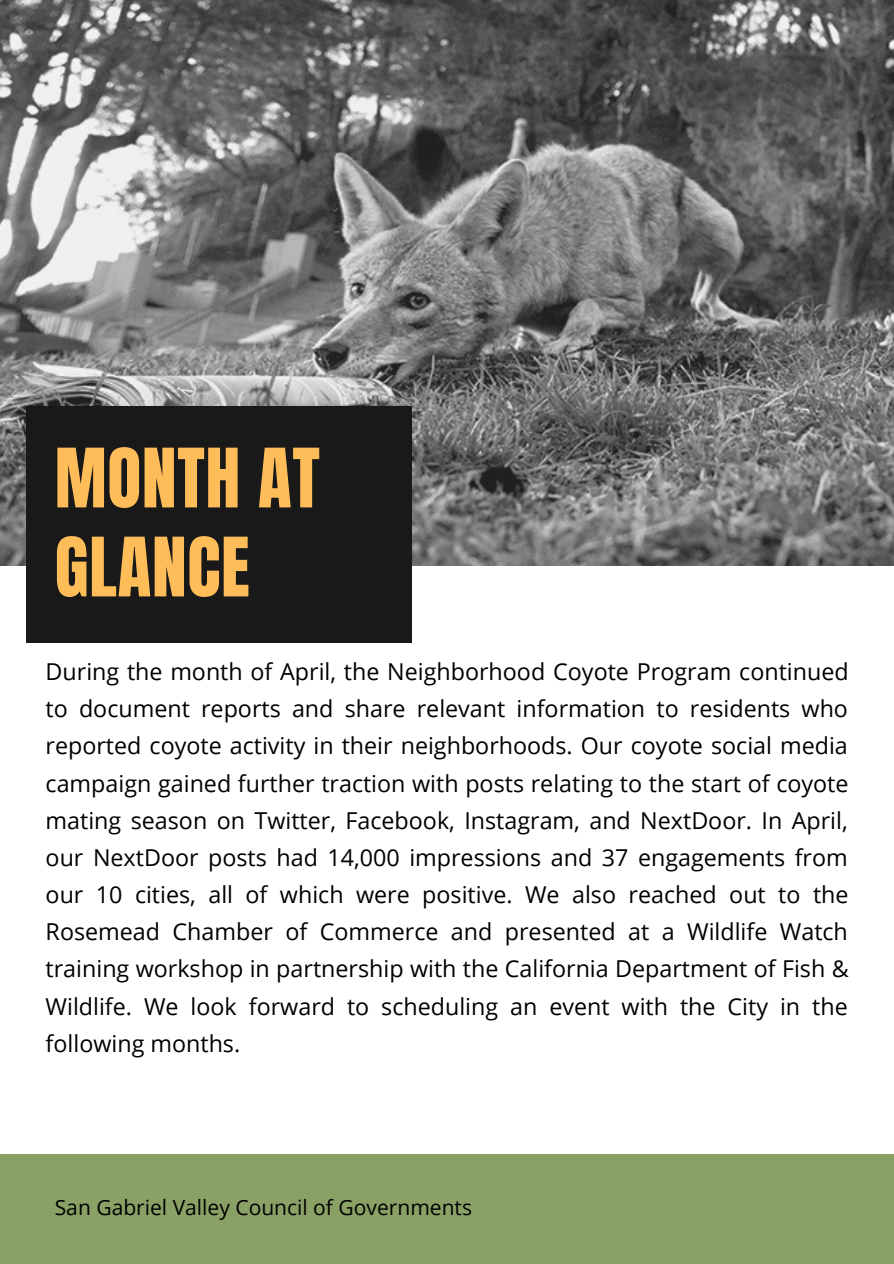
<style>
.page{position:relative;width:894px;height:1264px;background:#fff}
.page>*{position:absolute;margin:0;border:0;box-sizing:border-box;transform-origin:0 0}
.t1{font:69.6px/88.9px "Anton";letter-spacing:.01em;color:#ffbd59}
.t2{font:23.25px/37.2px "Open Sans";color:#000;text-align:justify}
.t3{font:21px "Open Sans";color:#000}
</style>
<div class="page">
<div style="left:0;top:1154px;width:893px;height:109px;background:#8aa166"></div>
<img style="left:0;top:0;width:893px;height:565px">
<div style="left:26px;top:407px;width:385px;height:235px;background:#191919"></div>
<p class="t1" style="left:55px;top:435px;width:266px">MONTH AT<br>GLANCE</p>
<p class="t2" style="left:46px;top:652px;width:804px">During the month of April, the Neighborhood Coyote Program continued to document reports and share relevant information to residents who reported coyote activity in their neighborhoods. Our coyote social media campaign gained further traction with posts relating to the start of coyote mating season on Twitter, Facebook, Instagram, and NextDoor. In April, our NextDoor posts had 14,000 impressions and 37 engagements from our 10 cities, all of which were positive. We also reached out to the Rosemead Chamber of Commerce and presented at a Wildlife Watch training workshop in partnership with the California Department of Fish &amp; Wildlife. We look forward to scheduling an event with the City in the following months.</p>
<p class="t3" style="left:55px;top:1192px;width:418px">San Gabriel Valley Council of Governments</p>
</div>
